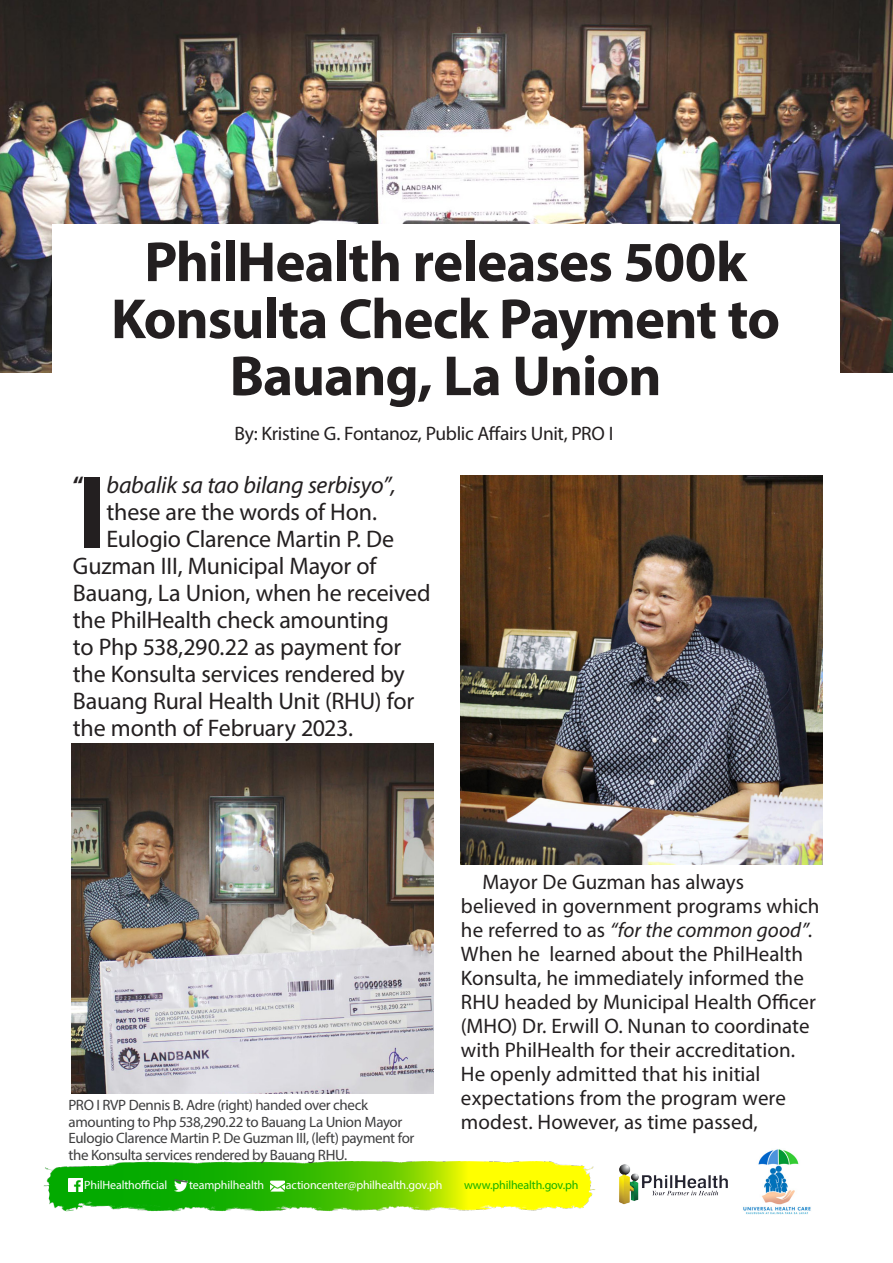
<style>
.page{position:relative;width:893px;height:1263px;background:#fff}
.page>*{position:absolute;margin:0;border:0;box-sizing:border-box;transform-origin:0 0}
.t1{font:700 104.1px "Myriad Pro";color:#231f20}
.t2{font:700 57px/57px "Myriad Pro";letter-spacing:-.02em;color:#231f20;text-align:center}
.t3{font:24px "Myriad Pro";letter-spacing:-.01em;color:#231f20}
.t4{font:italic 24px "Myriad Pro";letter-spacing:-.01em;color:#231f20}
.t5{font:700 24px "Myriad Pro";color:#231f20}
.t6{font:21px/24px "Myriad Pro";color:#231f20}
.t7{font:19.5px "Myriad Pro";letter-spacing:-.02em;color:#231f20}
.t8{font:15px/16.5px "Myriad Pro";letter-spacing:-.025em;color:#3e3e3f}
.t9{font:12px "Myriad Pro";letter-spacing:-.01em;color:#fff}
.t10{font:12px "Myriad Pro";letter-spacing:-.01em;color:#16b000}
.s1{font-style:italic}
</style>
<div class="page">
<img style="left:44px;top:1162px;width:552px;height:50px">
<img style="left:743px;top:1149px;width:68px;height:66px">
<img style="left:619px;top:1164px;width:109px;height:41px">
<svg style="left:69px;top:1178px;width:13px;height:13px"></svg>
<svg style="left:271px;top:1179px;width:13px;height:13px"></svg>
<img style="left:72px;top:743px;width:362px;height:351px">
<img style="left:0;top:0;width:892px;height:373px">
<div style="left:52px;top:224px;width:787px;height:176px;background:#fff"></div>
<img style="left:461px;top:476px;width:362px;height:388px">
<svg style="left:173px;top:1178px;width:16px;height:14px"></svg>
<p class="t2" style="left:111px;top:232px;width:671px">PhilHealth releases 500k<br>Konsulta Check Payment to<br>Bauang, La Union</p>
<p class="t7" style="left:234px;top:421px;width:380px">By: Kristine G. Fontanoz, Public Affairs Unit, PRO I</p>
<p class="t1" style="left:77px;top:444px;width:31px">I</p>
<p class="t4" style="left:107px;top:470px;width:291px">babalik sa tao bilang serbisyo”,</p>
<p class="t5" style="left:73px;top:470px;width:12px">“</p>
<p class="t3" style="left:107px;top:497px;width:272px">these are the words of Hon.</p>
<p class="t3" style="left:107px;top:524px;width:289px">Eulogio Clarence Martin P. De</p>
<p class="t3" style="left:73px;top:551px;width:305px">Guzman III, Municipal Mayor of</p>
<p class="t3" style="left:73px;top:578px;width:359px">Bauang, La Union, when he received</p>
<p class="t3" style="left:73px;top:605px;width:317px">the PhilHealth check amounting</p>
<p class="t3" style="left:73px;top:632px;width:330px">to Php 538,290.22 as payment for</p>
<p class="t3" style="left:73px;top:659px;width:333px">the Konsulta services rendered by</p>
<p class="t3" style="left:73px;top:686px;width:343px">Bauang Rural Health Unit (RHU) for</p>
<p class="t3" style="left:73px;top:713px;width:282px">the month of February 2023.</p>
<p class="t8" style="left:69px;top:1097px;width:347px">PRO I RVP Dennis B. Adre (right) handed over check amounting to Php 538,290.22 to Bauang La Union Mayor Eulogio Clarence Martin P. De Guzman III, (left) payment for the Konsulta services rendered by Bauang RHU.</p>
<p class="t6" style="left:461px;top:869px;width:360px;text-indent:22px">Mayor De Guzman has always believed in government programs which he referred to as <span class="s1">“for the common good”.<br></span>When he learned about the PhilHealth Konsulta, he immediately informed the RHU headed by Municipal Health Officer (MHO) Dr. Erwill O. Nunan to coordinate with PhilHealth for their accreditation.<br>He openly admitted that his initial expectations from the program were modest. However, as time passed,</p>
<p class="t9" style="left:84px;top:1177px;width:85px">PhilHealthofficial</p>
<p class="t9" style="left:189px;top:1177px;width:77px">teamphilhealth</p>
<p class="t9" style="left:286px;top:1177px;width:158px">actioncenter@philhealth.gov.ph</p>
<p class="t10" style="left:464px;top:1177px;width:116px">www.philhealth.gov.ph</p>
</div>
